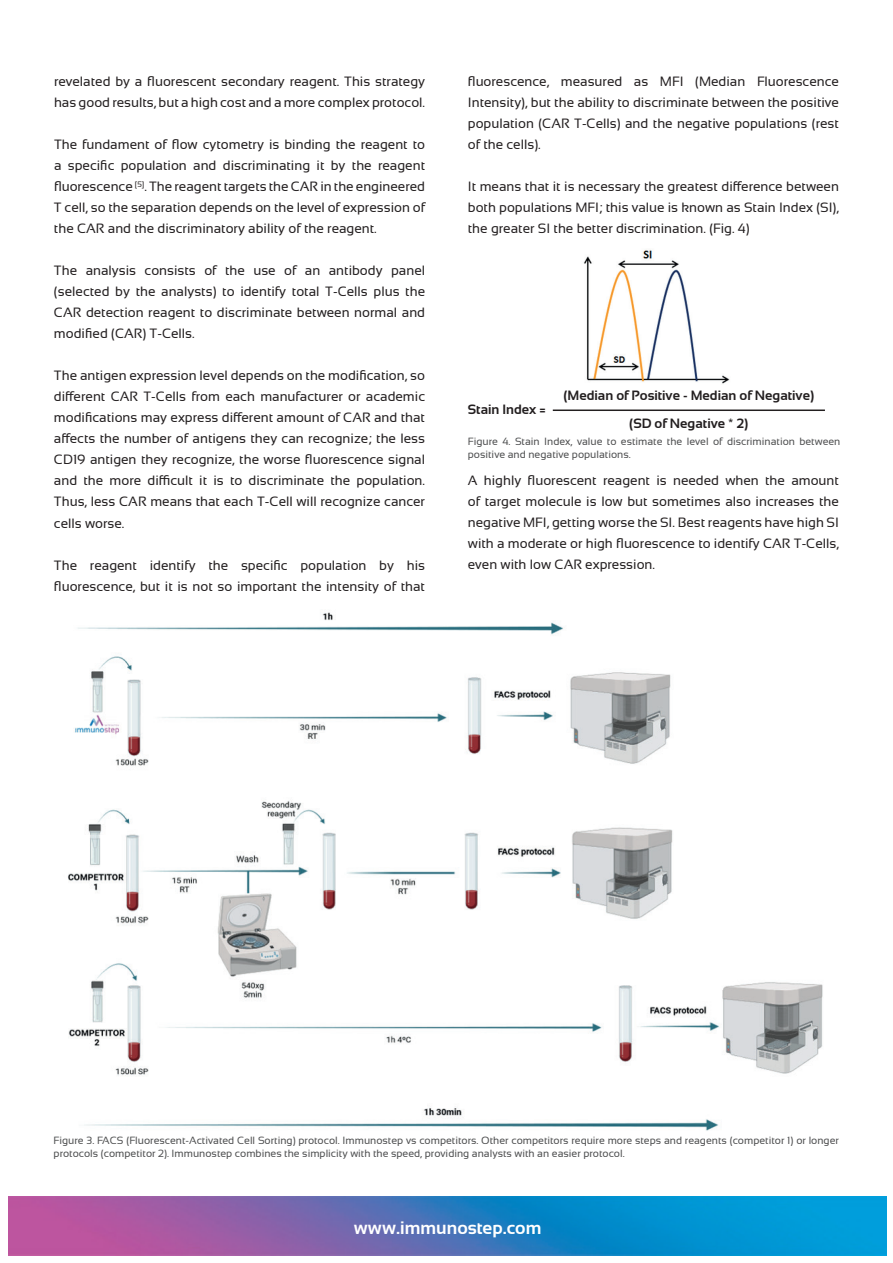
<style>
.page{position:relative;width:893px;height:1263px;background:#fff}
.page>*{position:absolute;margin:0;border:0;box-sizing:border-box;transform-origin:0 0}
.t1{font:700 18px "Sansation";color:#fff}
.t2{font:13.5px/21px "Sansation";color:#231f20;text-align:justify}
.t3{font:700 13.5px "Sansation";color:#231f20}
.t4{font:10.5px/12.6px "Sansation";color:#4e4f50}
</style>
<div class="page">
<img style="left:9px;top:1197px;width:878px;height:58px">
<img style="left:68px;top:612px;width:755px;height:519px">
<img style="left:583px;top:250px;width:147px;height:134px">
<hr style="left:553px;top:409px;width:272px;height:2px;background:#231f20">
<p class="t2" style="left:54px;top:71px;width:373px">revelated by a fluorescent secondary reagent. This strategy has good results, but a high cost and a more complex protocol.</p>
<p class="t2" style="left:54px;top:134px;width:373px">The fundament of flow cytometry is binding the reagent to a specific population and discriminating it by the reagent fluorescence <sup>[5]</sup>. The reagent targets the CAR in the engineered T cell, so the separation depends on the level of expression of the CAR and the discriminatory ability of the reagent.</p>
<p class="t2" style="left:54px;top:260px;width:373px">The analysis consists of the use of an antibody panel (selected by the analysts) to identify total T-Cells plus the CAR detection reagent to discriminate between normal and modified (CAR) T-Cells.</p>
<p class="t2" style="left:54px;top:365px;width:373px">The antigen expression level depends on the modification, so different CAR T-Cells from each manufacturer or academic modifications may express different amount of CAR and that affects the number of antigens they can recognize; the less CD19 antigen they recognize, the worse fluorescence signal and the more difficult it is to discriminate the population.<br>Thus, less CAR means that each T-Cell will recognize cancer cells worse.</p>
<p class="t2" style="left:54px;top:554px;width:373px">The reagent identify the specific population by his fluorescence, but it is not so important the intensity of that</p>
<p class="t2" style="left:468px;top:71px;width:373px">fluorescence, measured as MFI (Median Fluorescence Intensity), but the ability to discriminate between the positive population (CAR T-Cells) and the negative populations (rest of the cells).</p>
<p class="t2" style="left:468px;top:176px;width:373px">It means that it is necessary the greatest difference between both populations MFI; this value is known as Stain Index (SI), the greater SI the better discrimination. (Fig. 4)</p>
<p class="t3" style="left:468px;top:402px;width:79px">Stain Index =</p>
<p class="t3" style="left:563px;top:388px;width:252px">(Median of Positive - Median of Negative)</p>
<p class="t3" style="left:629px;top:416px;width:121px">(SD of Negative * 2)</p>
<p class="t4" style="left:468px;top:435px;width:374px">Figure 4. Stain Index, value to estimate the level of discrimination between positive and negative populations.</p>
<p class="t2" style="left:468px;top:469px;width:373px">A highly fluorescent reagent is needed when the amount of target molecule is low but sometimes also increases the negative MFI, getting worse the SI. Best reagents have high SI with a moderate or high fluorescence to identify CAR T-Cells, even with low CAR expression.</p>
<p class="t4" style="left:54px;top:1134px;width:787px">Figure 3. FACS (Fluorescent-Activated Cell Sorting) protocol. Immunostep vs competitors. Other competitors require more steps and reagents (competitor 1) or longer protocols (competitor 2). Immunostep combines the simplicity with the speed, providing analysts with an easier protocol.</p>
<h1 class="t1" style="left:354px;top:1218px;width:189px">www.immunostep.com</h1>
</div>
